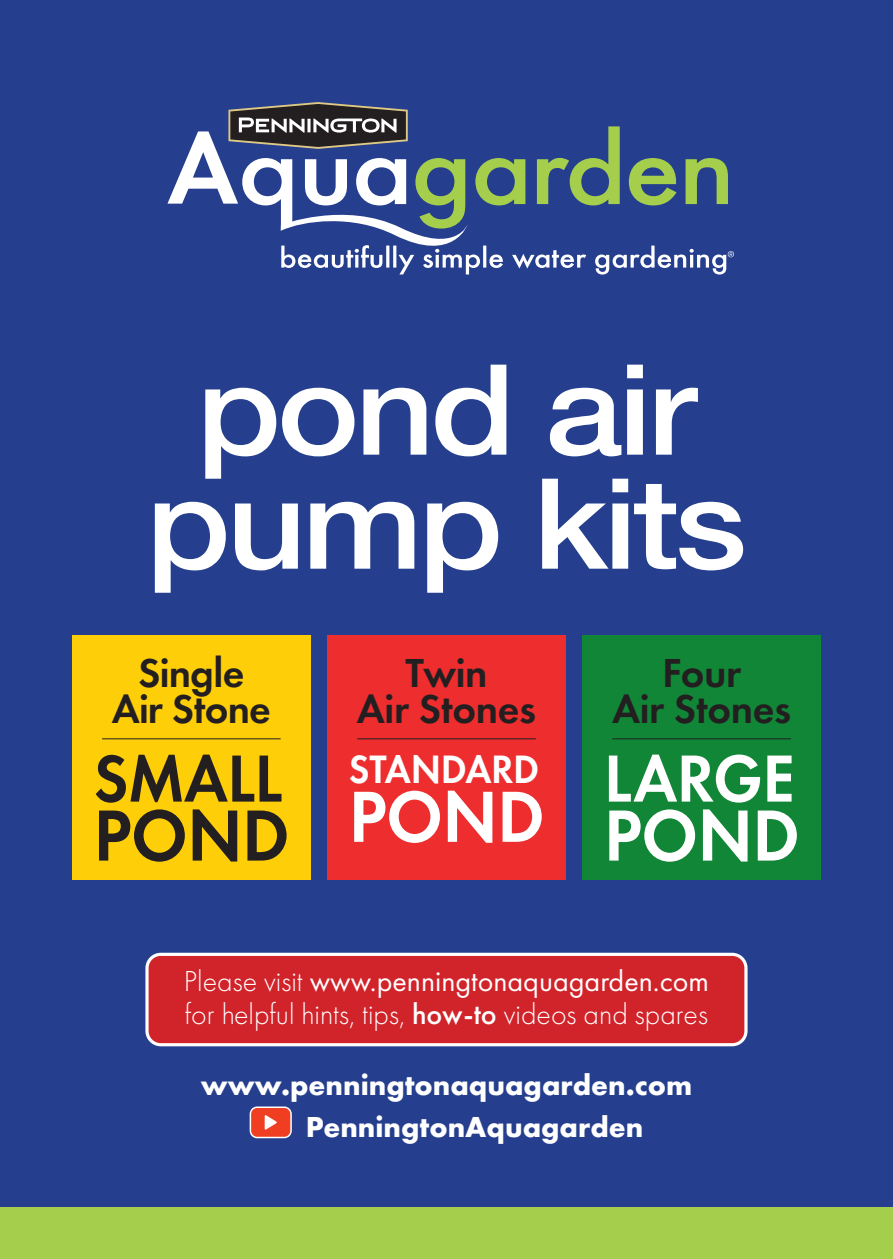
<style>
.page{position:relative;width:893px;height:1259px;background:#253f8e}
.page>*{position:absolute;margin:0;border:0;box-sizing:border-box;transform-origin:0 0}
.t1{font:500 126px/114px "Helvetica Neue";letter-spacing:-.03em;color:#fff;text-align:center;scale:1.1 1}
.t2{font:600 75px "Futura T";letter-spacing:-.01em;color:#fff;scale:.95 1}
.t3{font:600 75px "Futura T";color:#231f20;scale:.95 1}
.t4{font:600 69px "Futura T";letter-spacing:-.01em;color:#231f20;scale:.95 1}
.t5{font:600 69px "Futura T";letter-spacing:-.01em;color:#fff;scale:.95 1}
.t6{font:600 42px/36px "Futura T";letter-spacing:-.01em;color:#231f20;text-align:center}
.t7{font:600 41.1px "Futura T";letter-spacing:-.01em;color:#fff;scale:.95 1}
.t8{font:300 30px/33px "Futura PT";color:#fff}
.t9{font:700 30px/42px "Futura PT";color:#fff}
.s1{font-weight:400}
.s2{font-weight:500}
</style>
<div class="page">
<div style="left:147px;top:954px;width:599px;height:90px;background:#d1232a;border-radius:14px"></div>
<div style="left:145px;top:952px;width:602px;height:94px;border:3px solid #fff;border-radius:14px"></div>
<svg style="left:249px;top:1106px;width:43px;height:33px"></svg>
<svg style="left:167px;top:102px;width:567px;height:172px"></svg>
<div style="left:0;top:1208px;width:893px;height:51px;background:#a4ce4c"></div>
<div style="left:72px;top:635px;width:238px;height:244px;background:#fece08"></div>
<div style="left:327px;top:635px;width:239px;height:244px;background:#ee2d2e"></div>
<div style="left:583px;top:635px;width:238px;height:244px;background:#118637"></div>
<hr style="left:102px;top:738px;width:179px;height:1px;background:#231f20">
<hr style="left:612px;top:738px;width:179px;height:1px;background:#231f20">
<hr style="left:357px;top:738px;width:179px;height:1px;background:#231f20">
<h1 class="t1" style="left:146px;top:343px;width:548px">pond air pump kits</h1>
<h3 class="t6" style="left:112px;top:654px;width:161px">Single<br>Air Stone</h3>
<h3 class="t6" style="left:612px;top:654px;width:181px">Four<br>Air Stones</h3>
<h3 class="t6" style="left:357px;top:654px;width:181px">Twin<br>Air Stones</h3>
<h3 class="t4" style="left:94px;top:737px;width:200px">SMALL</h3>
<h2 class="t3" style="left:94px;top:791px;width:208px">POND</h2>
<h3 class="t7" style="left:349px;top:745px;width:202px">STANDARD</h3>
<h2 class="t2" style="left:349px;top:772px;width:208px">POND</h2>
<h3 class="t5" style="left:604px;top:737px;width:202px">LARGE</h3>
<h2 class="t2" style="left:604px;top:791px;width:208px">POND</h2>
<p class="t8" style="left:184px;top:964px;width:527px">Please visit <span class="s1">www.penningtonaquagarden.com </span>for helpful hints, tips, <span class="s2">how-to</span> videos and spares</p>
<p class="t9" style="left:306px;top:1063px;width:388px;text-indent:-105px">www.penningtonaquagarden.com<br>PenningtonAquagarden</p>
</div>
